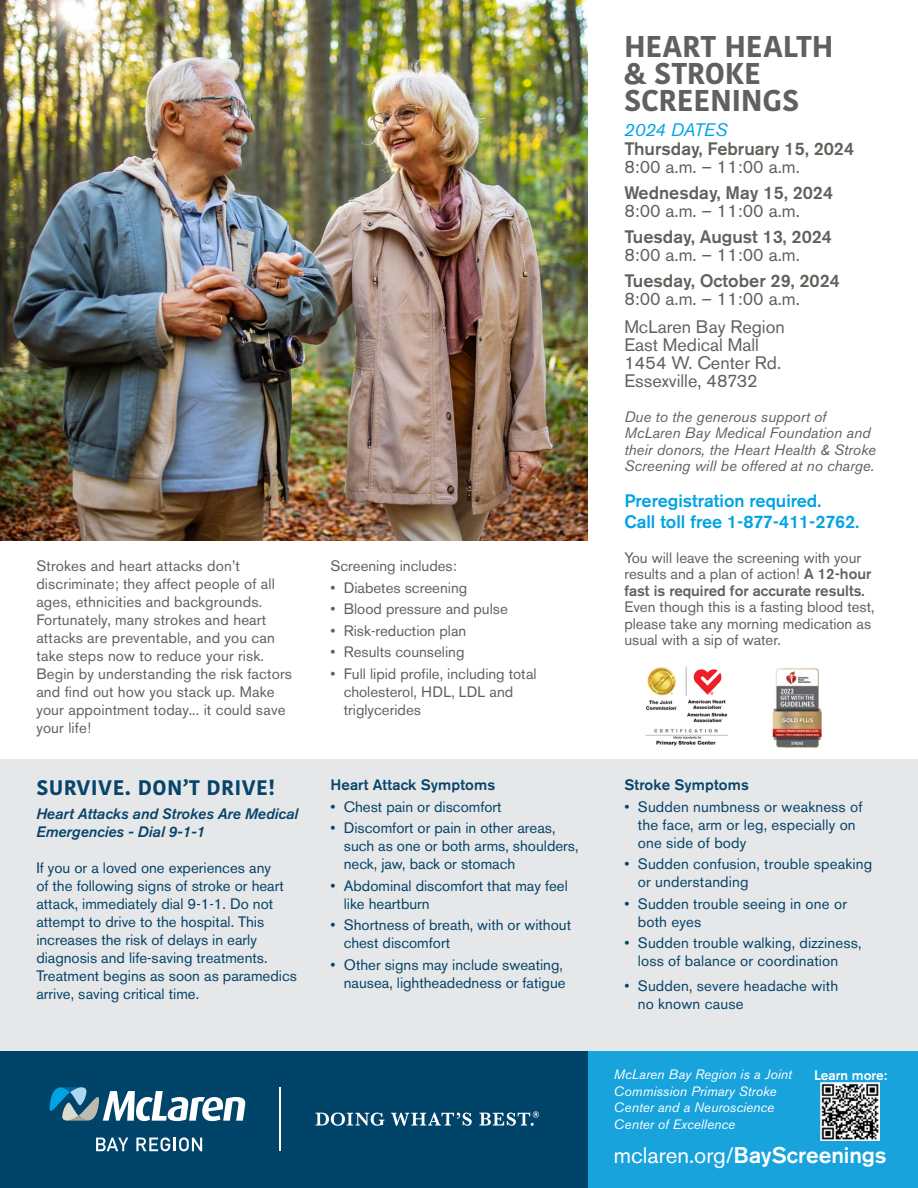
<style>
.page{position:relative;width:918px;height:1188px;background:#fff}
.page>*{position:absolute;margin:0;border:0;box-sizing:border-box;transform-origin:0 0}
.t1{font:700 30px/27px "Kohinoor Devanagari";letter-spacing:-.005em;color:#5f6062}
.t2{font:500 22.5px "Akzidenz Grotesk BE";color:#fff}
.t3{font:700 21px "Kohinoor Devanagari";letter-spacing:.02em;color:#06446a}
.t4{font:18px/18px "Akzidenz Grotesk BE";color:#61615c}
.t5{font:500 18px "Akzidenz Grotesk BE";color:#61615c}
.t6{font:500 18px/21px "Akzidenz Grotesk BE";color:#00a4e3}
.t7{font:italic 18px "Akzidenz Grotesk BE";color:#00a4e3}
.t8{font:15px/18px "Akzidenz Grotesk BE";color:#06446a}
.t9{font:15px/18px "Akzidenz Grotesk BE";color:#61615c}
.t10{font:italic 15px/16.5px "Akzidenz Grotesk BE";color:#61615c}
.t11{font:italic 500 15px/18px "Akzidenz Grotesk BE";color:#06446a}
.t12{font:500 15px "Akzidenz Grotesk BE";letter-spacing:.01em;color:#06446a}
.t13{font:italic 13.5px/16.5px "Akzidenz Grotesk BE";color:#fff}
.t14{font:500 13.5px "Akzidenz Grotesk BE";color:#fff}
.s1{font-weight:500}
.s2{font-weight:400}
</style>
<div class="page">
<div style="left:0;top:759px;width:918px;height:327px;background:#e6e7e8"></div>
<div style="left:0;top:1052px;width:918px;height:136px;background:#00446a"></div>
<svg style="left:50px;top:1087px;width:196px;height:34px"></svg>
<svg style="left:96px;top:1138px;width:32px;height:13px"></svg>
<svg style="left:136px;top:1137px;width:66px;height:14px"></svg>
<hr style="left:279px;top:1087px;width:1px;height:64px;background:#fff">
<svg style="left:316px;top:1113px;width:68px;height:13px"></svg>
<svg style="left:391px;top:1113px;width:81px;height:13px"></svg>
<svg style="left:479px;top:1111px;width:60px;height:15px"></svg>
<img style="left:0;top:0;width:588px;height:540px">
<img style="left:772px;top:668px;width:51px;height:80px">
<img style="left:646px;top:666px;width:81px;height:80px">
<div style="left:588px;top:1052px;width:330px;height:136px;background:#19a3dd"></div>
<img style="left:821px;top:1083px;width:59px;height:57px">
<p class="t9" style="left:36px;top:557px;width:257px">Strokes and heart attacks don’t discriminate; they affect people of all ages, ethnicities and backgrounds.<br>Fortunately, many strokes and heart attacks are preventable, and you can take steps now to reduce your risk.<br>Begin by understanding the risk factors and find out how you stack up. Make your appointment today... it could save your life!</p>
<p class="t9" style="left:330px;top:557px;width:128px">Screening includes:</p>
<p class="t9" style="left:330px;top:579px;width:138px">• Diabetes screening</p>
<p class="t9" style="left:330px;top:600px;width:179px">• Blood pressure and pulse</p>
<p class="t9" style="left:330px;top:622px;width:138px">• Risk-reduction plan</p>
<p class="t9" style="left:330px;top:643px;width:136px">• Results counseling</p>
<p class="t9" style="left:344px;top:665px;width:194px;text-indent:-14px">• Full lipid profile, including total cholesterol, HDL, LDL and triglycerides</p>
<h3 class="t3" style="left:36px;top:769px;width:240px">SURVIVE. DON’T DRIVE!</h3>
<p class="t11" style="left:36px;top:805px;width:263px">Heart Attacks and Strokes Are Medical<br>Emergencies - Dial 9-1-1</p>
<p class="t8" style="left:36px;top:859px;width:262px">If you or a loved one experiences any<br>of the following signs of stroke or heart attack, immediately dial 9-1-1. Do not attempt to drive to the hospital. This increases the risk of delays in early diagnosis and life-saving treatments.<br>Treatment begins as soon as paramedics arrive, saving critical time.</p>
<p class="t12" style="left:330px;top:776px;width:166px">Heart Attack Symptoms</p>
<p class="t8" style="left:330px;top:798px;width:173px">• Chest pain or discomfort</p>
<p class="t8" style="left:344px;top:819px;width:236px;text-indent:-14px">• Discomfort or pain in other areas, such as one or both arms, shoulders, neck, jaw, back or stomach</p>
<p class="t8" style="left:344px;top:877px;width:226px;text-indent:-14px">• Abdominal discomfort that may feel like heartburn</p>
<p class="t8" style="left:344px;top:916px;width:229px;text-indent:-14px">• Shortness of breath, with or without chest discomfort</p>
<p class="t8" style="left:330px;top:956px;width:237px;text-align:right">• Other signs may include sweating, nausea, lightheadedness or fatigue</p>
<h1 class="t1" style="left:624px;top:32px;width:211px">HEART HEALTH &amp; STROKE<br>SCREENINGS</h1>
<p class="t7" style="left:624px;top:119px;width:105px">2024 DATES</p>
<p class="t5" style="left:624px;top:137px;width:231px">Thursday, February 15, 2024</p>
<p class="t4" style="left:624px;top:158px;width:177px">8:00 a.m. – 11:00 a.m.</p>
<p class="t5" style="left:624px;top:182px;width:210px">Wednesday, May 15, 2024</p>
<p class="t4" style="left:624px;top:202px;width:177px">8:00 a.m. – 11:00 a.m.</p>
<p class="t5" style="left:624px;top:226px;width:209px">Tuesday, August 13, 2024</p>
<p class="t4" style="left:624px;top:246px;width:177px">8:00 a.m. – 11:00 a.m.</p>
<p class="t5" style="left:624px;top:270px;width:217px">Tuesday, October 29, 2024</p>
<p class="t4" style="left:624px;top:285px;width:177px;line-height:27.8px">8:00 a.m. – 11:00 a.m.<br>McLaren Bay Region</p>
<p class="t4" style="left:624px;top:336px;width:158px">East Medical Mall<br>1454 W. Center Rd.<br>Essexville, 48732</p>
<p class="t10" style="left:624px;top:408px;width:253px">Due to the generous support of McLaren Bay Medical Foundation and their donors, the Heart Health &amp; Stroke Screening will be offered at no charge.</p>
<p class="t6" style="left:624px;top:490px;width:236px">Preregistration required.<br>Call toll free 1-877-411-2762.</p>
<p class="t9" style="left:624px;top:549px;width:249px;line-height:16.5px">You will leave the screening with your results and a plan of action! <span class="s1">A 12-hour fast is required for accurate results.</span></p>
<p class="t9" style="left:624px;top:599px;width:252px;line-height:16.5px">Even though this is a fasting blood test, please take any morning medication as usual with a sip of water.</p>
<p class="t12" style="left:624px;top:776px;width:126px">Stroke Symptoms</p>
<p class="t8" style="left:638px;top:798px;width:226px;text-indent:-14px">• Sudden numbness or weakness of the face, arm or leg, especially on one side of body</p>
<p class="t8" style="left:638px;top:855px;width:236px;text-indent:-14px">• Sudden confusion, trouble speaking or understanding</p>
<p class="t8" style="left:638px;top:895px;width:211px;text-indent:-14px">• Sudden trouble seeing in one or both eyes</p>
<p class="t8" style="left:638px;top:934px;width:225px;text-indent:-14px">• Sudden trouble walking, dizziness, loss of balance or coordination</p>
<p class="t8" style="left:638px;top:977px;width:202px;text-indent:-14px">• Sudden, severe headache with no known cause</p>
<p class="t13" style="left:614px;top:1066px;width:179px">McLaren Bay Region is a Joint<br>Commission Primary Stroke<br>Center and a Neuroscience<br>Center of Excellence</p>
<p class="t14" style="left:814px;top:1067px;width:74px">Learn more:</p>
<h2 class="t2" style="left:614px;top:1142px;width:274px"><span class="s2">mclaren.org/</span>BayScreenings</h2>
</div>
